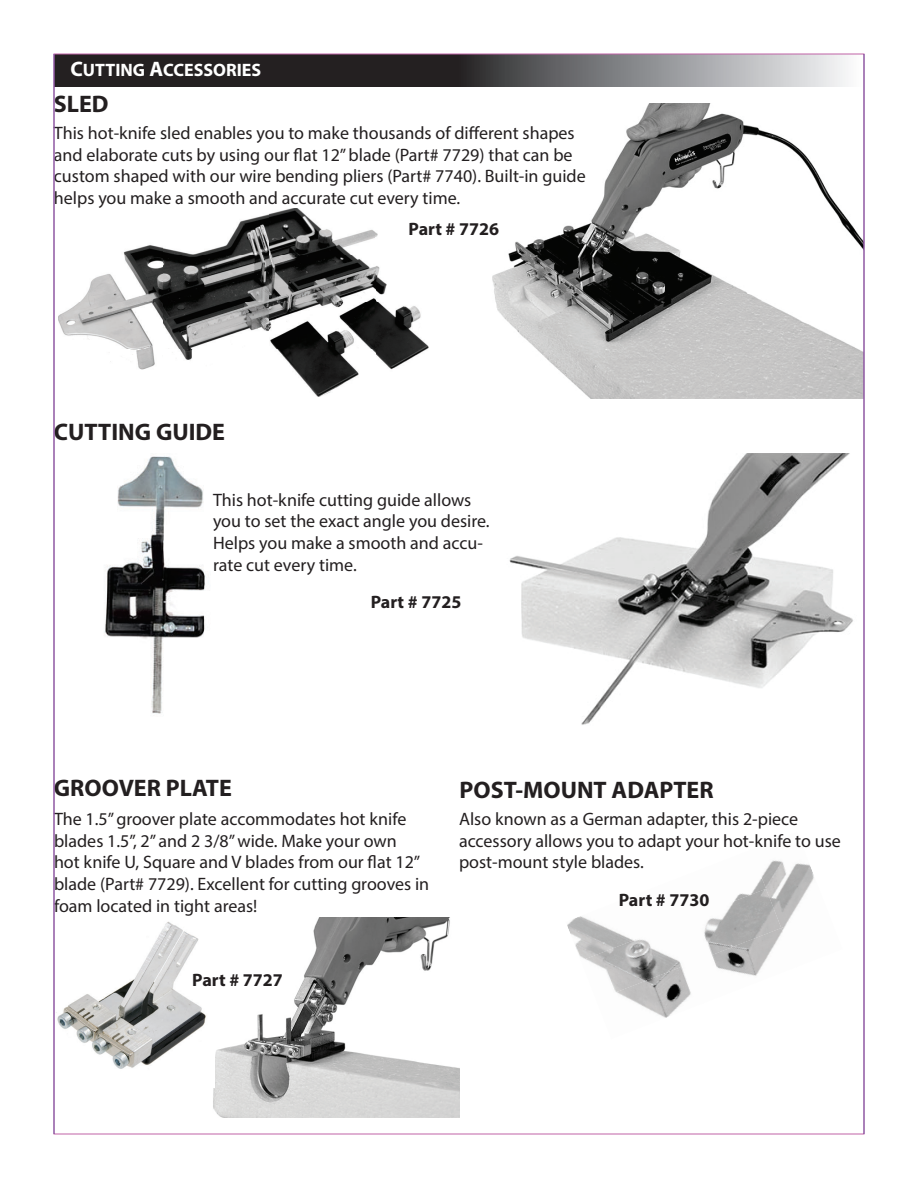
<style>
.page{position:relative;width:918px;height:1188px;background:#fff}
.page>*{position:absolute;margin:0;border:0;box-sizing:border-box;transform-origin:0 0}
.t1{font:700 24px "Myriad Pro";color:#231f20}
.t2{font:18px/21.6px "Myriad Pro";color:#231f20}
.t3{font:700 18px "Myriad Pro";color:#231f20}
.t4{font:700 18px "Myriad Pro";color:#fff}
.s1{font-size:21px}
</style>
<div class="page">
<svg style="left:56px;top:56px;width:790px;height:30px;background:#585658"></svg>
<img style="left:492px;top:104px;width:370px;height:295px">
<img style="left:58px;top:208px;width:371px;height:188px">
<img style="left:509px;top:453px;width:344px;height:272px">
<img style="left:104px;top:456px;width:102px;height:258px">
<img style="left:213px;top:918px;width:247px;height:199px">
<img style="left:53px;top:917px;width:161px;height:170px">
<img style="left:567px;top:916px;width:33px;height:41px">
<img style="left:754px;top:860px;width:60px;height:50px">
<img style="left:581px;top:925px;width:92px;height:40px">
<img style="left:673px;top:889px;width:108px;height:75px">
<img style="left:596px;top:964px;width:92px;height:54px">
<img style="left:688px;top:928px;width:93px;height:69px">
<img style="left:781px;top:910px;width:14px;height:24px">
<hr style="left:54px;top:54px;width:1px;height:1080px;background:#7753a2">
<hr style="left:864px;top:54px;width:1px;height:1080px;background:#7753a2">
<p class="t4" style="left:71px;top:63px;width:192px"><span class="s1">C</span>UTTING <span class="s1">A</span>CCESSORIES</p>
<h1 class="t1" style="left:54px;top:95px;width:56px">SLED</h1>
<p class="t2" style="left:54px;top:123px;width:533px">This hot-knife sled enables you to make thousands of different shapes and elaborate cuts by using our flat 12” blade (Part# 7729) that can be custom shaped with our wire bending pliers (Part# 7740). Built-in guide helps you make a smooth and accurate cut every time.</p>
<h1 class="t1" style="left:54px;top:422px;width:173px">CUTTING GUIDE</h1>
<p class="t3" style="left:409px;top:222px;width:92px">Part # 7726</p>
<p class="t2" style="left:213px;top:490px;width:278px">This hot-knife cutting guide allows you to set the exact angle you desire.<br>Helps you make a smooth and accu&shy;rate cut every time.</p>
<p class="t3" style="left:371px;top:595px;width:92px">Part # 7725</p>
<h1 class="t1" style="left:54px;top:779px;width:180px">GROOVER PLATE</h1>
<h1 class="t1" style="left:460px;top:781px;width:255px">POST-MOUNT ADAPTER</h1>
<p class="t2" style="left:54px;top:809px;width:377px">The 1.5” groover plate accommodates hot knife blades 1.5”, 2” and 2 3/8” wide. Make your own<br>hot knife U, Square and V blades from our flat 12” blade (Part# 7729). Excellent for cutting grooves in foam located in tight areas!</p>
<p class="t3" style="left:192px;top:973px;width:92px">Part # 7727</p>
<p class="t2" style="left:459px;top:809px;width:383px">Also known as a German adapter, this 2-piece accessory allows you to adapt your hot-knife to use post-mount style blades.</p>
<p class="t3" style="left:619px;top:893px;width:92px">Part # 7730</p>
</div>
